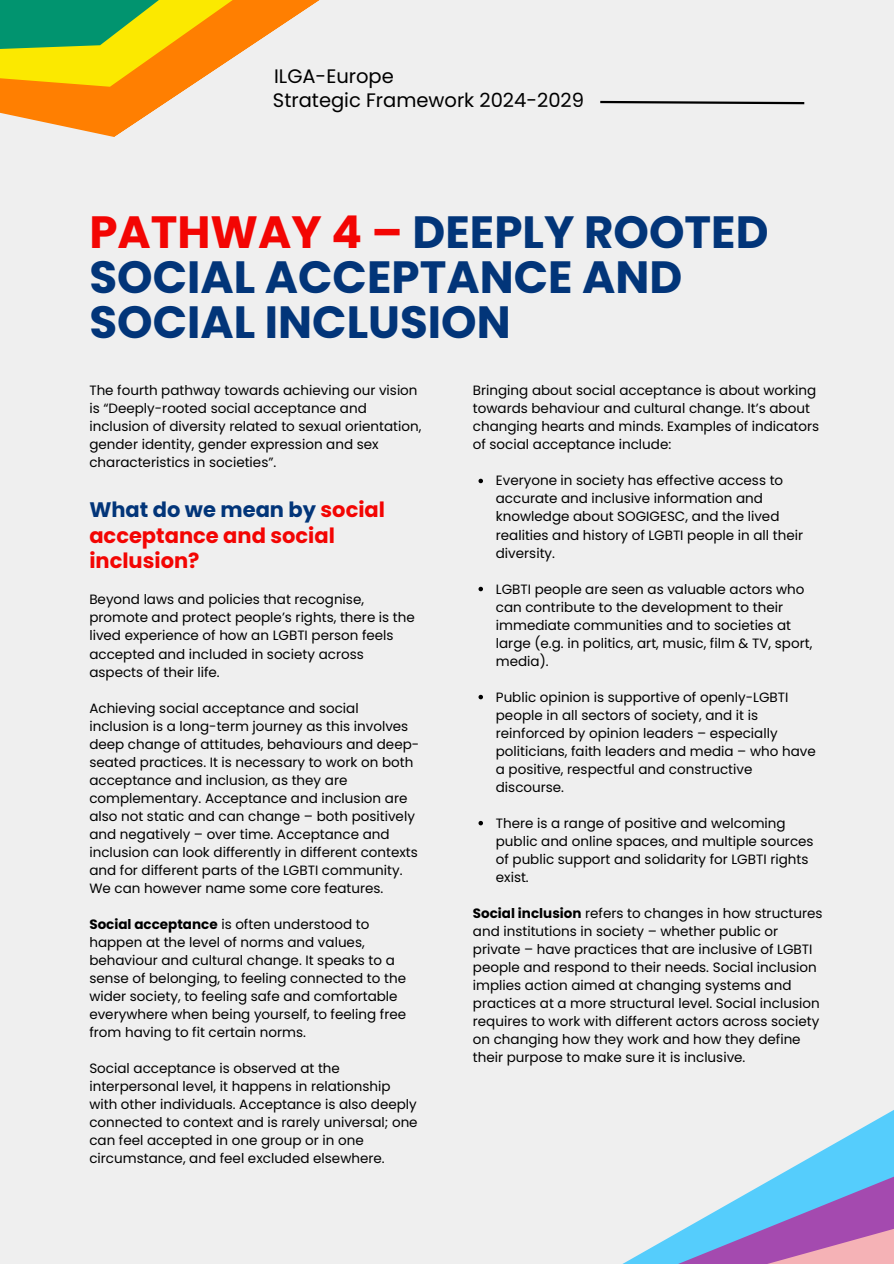
<style>
.page{position:relative;width:894px;height:1264px;background:#fff}
.page>*{position:absolute;margin:0;border:0;box-sizing:border-box;transform-origin:0 0}
.t1{font:700 45.15px/45px "Poppins";color:#023579}
.t2{font:700 21px/25.8px "Poppins";color:#f30503}
.t3{font:19.5px "Poppins";color:#000}
.t4{font:13.5px/18px "Poppins";color:#000}
.s1{color:#f30503}
.s2{color:#023579}
.s3{font-weight:700}
</style>
<div class="page">
<div style="left:0;top:0;width:893px;height:1263px;background:#efefef"></div>
<svg style="left:0;top:0;width:320px;height:137px"></svg>
<svg style="left:600px;top:100px;width:205px;height:5px"></svg>
<svg style="left:478px;top:478px;width:5px;height:5px"></svg>
<svg style="left:478px;top:586px;width:5px;height:5px"></svg>
<svg style="left:478px;top:694px;width:5px;height:5px"></svg>
<svg style="left:478px;top:820px;width:5px;height:5px"></svg>
<svg style="left:624px;top:1110px;width:269px;height:153px"></svg>
<p class="t3" style="left:274px;top:63px;width:121px">ILGA-Europe</p>
<h3 class="t3" style="left:273px;top:86px;width:312px">Strategic Framework 2024-2029</h3>
<h1 class="t1" style="left:89px;top:209px;width:680px"><span class="s1">PATHWAY 4 –</span> DEEPLY ROOTED<br>SOCIAL ACCEPTANCE AND<br>SOCIAL INCLUSION</h1>
<p class="t4" style="left:89px;top:382px;width:333px">The fourth pathway towards achieving our vision is “Deeply-rooted social acceptance and inclusion of diversity related to sexual orientation, gender identity, gender expression and sex characteristics in societies”.</p>
<h2 class="t2" style="left:89px;top:496px;width:297px"><span class="s2">What do we mean by</span> social acceptance and social inclusion?</h2>
<p class="t4" style="left:89px;top:590px;width:327px">Beyond laws and policies that recognise, promote and protect people’s rights, there is the lived experience of how an LGBTI person feels accepted and included in society across aspects of their life.</p>
<p class="t4" style="left:89px;top:698px;width:331px">Achieving social acceptance and social inclusion is a long-term journey as this involves deep change of attitudes, behaviours and deep&shy;seated practices. It is necessary to work on both acceptance and inclusion, as they are complementary. Acceptance and inclusion are also not static and can change – both positively and negatively – over time. Acceptance and inclusion can look differently in different contexts and for different parts of the LGBTI community.<br>We can however name some core features.</p>
<p class="t4" style="left:89px;top:914px;width:318px"><span class="s3">Social acceptance</span> is often understood to happen at the level of norms and values, behaviour and cultural change. It speaks to a sense of belonging, to feeling connected to the wider society, to feeling safe and comfortable everywhere when being yourself, to feeling free from having to fit certain norms.</p>
<p class="t4" style="left:89px;top:1058px;width:330px">Social acceptance is observed at the interpersonal level, it happens in relationship with other individuals. Acceptance is also deeply connected to context and is rarely universal; one can feel accepted in one group or in one circumstance, and feel excluded elsewhere.</p>
<p class="t4" style="left:472px;top:382px;width:348px">Bringing about social acceptance is about working towards behaviour and cultural change. It’s about changing hearts and minds. Examples of indicators of social acceptance include:</p>
<p class="t4" style="left:495px;top:472px;width:309px">Everyone in society has effective access to accurate and inclusive information and knowledge about SOGIGESC, and the lived realities and history of LGBTI people in all their diversity.</p>
<p class="t4" style="left:495px;top:580px;width:318px">LGBTI people are seen as valuable actors who can contribute to the development to their immediate communities and to societies at large (e.g. in politics, art, music, film &amp; TV, sport, media).</p>
<p class="t4" style="left:495px;top:688px;width:321px">Public opinion is supportive of openly-LGBTI people in all sectors of society, and it is reinforced by opinion leaders – especially politicians, faith leaders and media – who have a positive, respectful and constructive discourse.</p>
<p class="t4" style="left:495px;top:814px;width:319px">There is a range of positive and welcoming public and online spaces, and multiple sources of public support and solidarity for LGBTI rights exist.</p>
<p class="t4" style="left:472px;top:904px;width:351px"><span class="s3">Social inclusion</span> refers to changes in how structures and institutions in society – whether public or private – have practices that are inclusive of LGBTI people and respond to their needs. Social inclusion implies action aimed at changing systems and practices at a more structural level. Social inclusion requires to work with different actors across society on changing how they work and how they define their purpose to make sure it is inclusive.</p>
</div>
